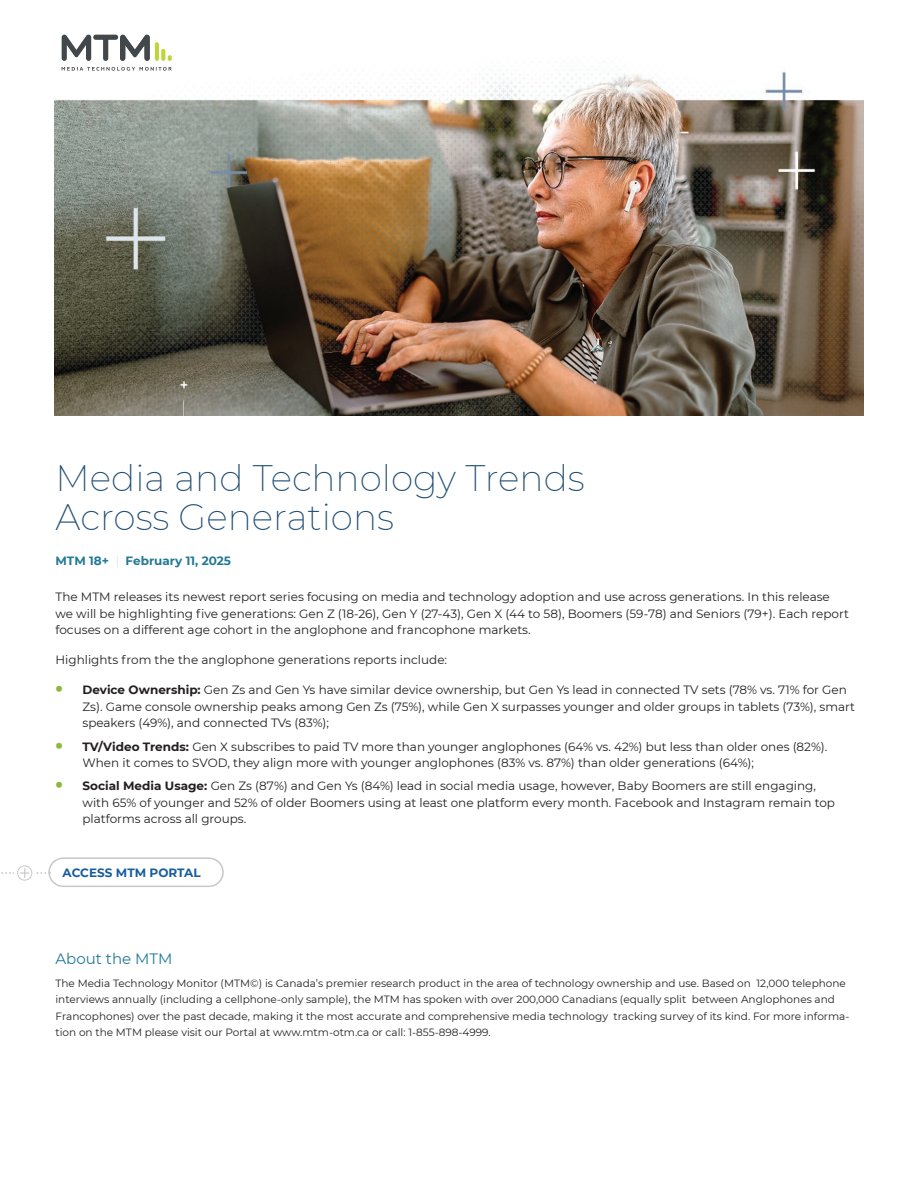
<style>
.page{position:relative;width:918px;height:1188px;background:#fff}
.page>*{position:absolute;margin:0;border:0;box-sizing:border-box;transform-origin:0 0}
.t1{font:200 36px/39px "Montserrat";color:#214e74}
.t2{font:15px "Montserrat";color:#237996}
.t3{font:12px/16.5px "Montserrat";color:#231f20}
.t4{font:700 12px "Montserrat";color:#237996}
.t5{font:700 12px "Montserrat";color:#175d9e}
.t6{font:10.5px/16.5px "Montserrat";color:#231f20}
.s1{font-weight:100;color:#93bbc9}
.s2{font-weight:900;font-size:18px;color:#8cb93e}
.s3{font-weight:700}
</style>
<div class="page">
<img style="left:54px;top:36px;width:810px;height:380px">
<svg style="left:14px;top:862px;width:21px;height:22px"></svg>
<div style="left:18px;top:866px;width:14px;height:14px;background:#cacbcd;border-radius:50%"></div>
<div style="left:17px;top:866px;width:15px;height:14px;border:1px solid #c7c8ca;border-radius:50%"></div>
<svg style="left:1px;top:868px;width:45px;height:10px"></svg>
<div style="left:48px;top:857px;width:176px;height:30px;border:2px solid #c7c8ca;border-radius:14px"></div>
<svg style="left:62px;top:34px;width:110px;height:37px"></svg>
<h1 class="t1" style="left:56px;top:458px;width:531px">Media and Technology Trends<br>Across Generations</h1>
<p class="t4" style="left:56px;top:552px;width:177px">MTM 18+ <span class="s1">|</span> February 11, 2025</p>
<p class="t3" style="left:56px;top:588px;width:795px">The MTM releases its newest report series focusing on media and technology adoption and use across generations. In this release we will be highlighting five generations: Gen Z (18-26), Gen Y (27-43), Gen X (44 to 58), Boomers (59-78) and Seniors (79+). Each report focuses on a different age cohort in the anglophone and francophone markets.</p>
<p class="t3" style="left:56px;top:651px;width:393px">Highlights from the the anglophone generations reports include:</p>
<p class="t3" style="left:82px;top:681px;width:774px;text-indent:-27px"><span class="s2">•</span> <span class="s3">Device Ownership:</span> Gen Zs and Gen Ys have similar device ownership, but Gen Ys lead in connected TV sets (78% vs. 71% for Gen<br>Zs). Game console ownership peaks among Gen Zs (75%), while Gen X surpasses younger and older groups in tablets (73%), smart speakers (49%), and connected TVs (83%);</p>
<p class="t3" style="left:82px;top:738px;width:746px;text-indent:-27px"><span class="s2">•</span> <span class="s3">TV/Video Trends:</span> Gen X subscribes to paid TV more than younger anglophones (64% vs. 42%) but less than older ones (82%).<br>When it comes to SVOD, they align more with younger anglophones (83% vs. 87%) than older generations (64%);</p>
<p class="t3" style="left:82px;top:777px;width:754px;text-indent:-27px"><span class="s2">•</span> <span class="s3">Social Media Usage:</span> Gen Zs (87%) and Gen Ys (84%) lead in social media usage, however, Baby Boomers are still engaging, with 65% of younger and 52% of older Boomers using at least one platform every month. Facebook and Instagram remain top platforms across all groups.</p>
<p class="t5" style="left:63px;top:864px;width:140px">ACCESS MTM PORTAL</p>
<p class="t2" style="left:56px;top:948px;width:118px">About the MTM</p>
<p class="t6" style="left:56px;top:975px;width:795px">The Media Technology Monitor (MTM©) is Canada’s premier research product in the area of technology ownership and use. Based on 12,000 telephone interviews annually (including a cellphone-only sample), the MTM has spoken with over 200,000 Canadians (equally split between Anglophones and Francophones) over the past decade, making it the most accurate and comprehensive media technology tracking survey of its kind. For more informa&shy;tion on the MTM please visit our Portal at www.mtm-otm.ca or call: 1-855-898-4999.</p>
</div>
